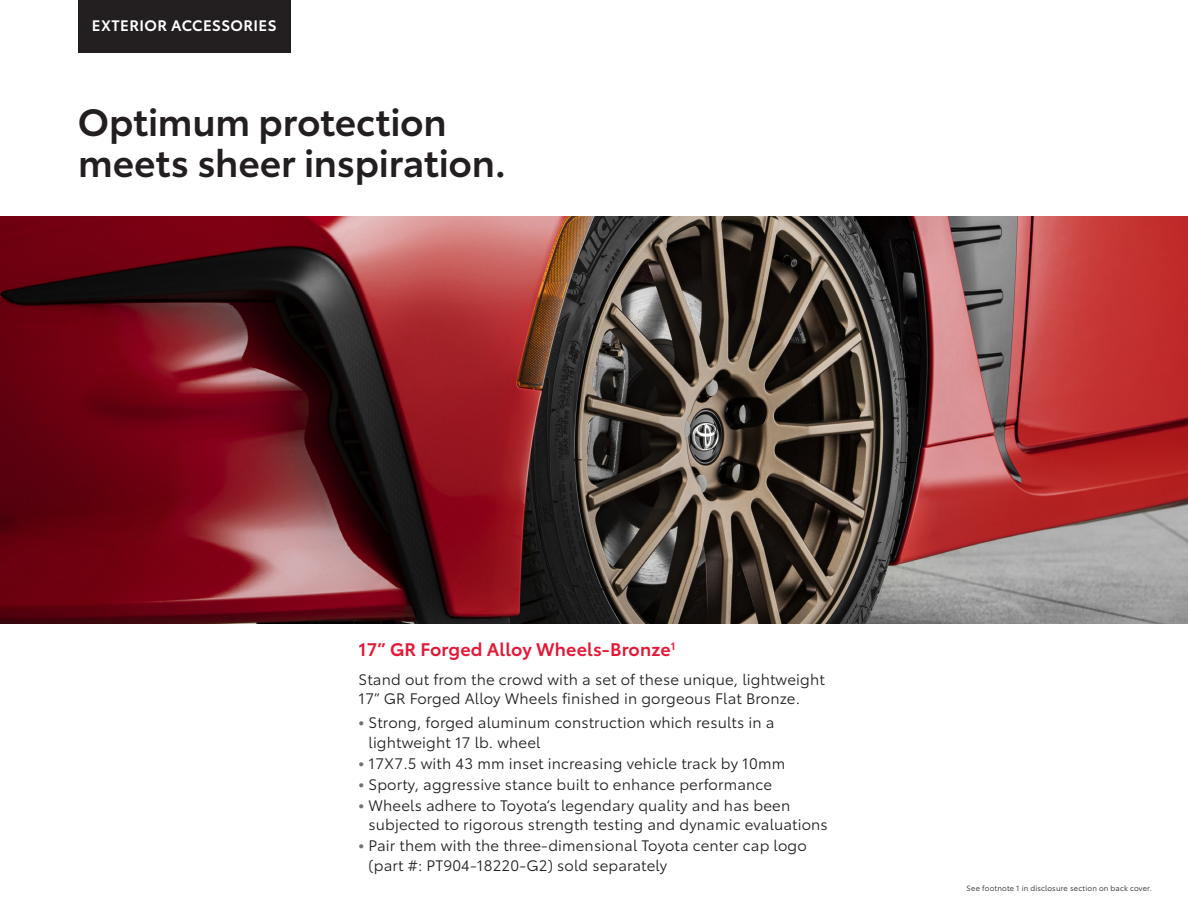
<style>
.page{position:relative;width:1188px;height:918px;background:#fff}
.page>*{position:absolute;margin:0;border:0;box-sizing:border-box;transform-origin:0 0}
._2019_Accessory_INTR{font:600 37.5px/41.2px "Toyota Type";letter-spacing:-.01em;color:#231f20}
.t1{font:600 18px "Toyota Type";letter-spacing:.01em;color:#e51836}
.t2{font:15px/19.5px "Toyota Type";letter-spacing:.01em;color:#231f20}
.t3{font:600 15px "Toyota Type";letter-spacing:.025em;color:#fff}
.t4{font:7.5px "Toyota Type";letter-spacing:.02em;color:#231f20}
.s1{font-weight:700;color:#717074}
</style>
<div class="page">
<div style="left:78px;top:0;width:212px;height:52px;background:#231f20"></div>
<img style="left:0;top:216px;width:1188px;height:408px">
<p class="t3" style="left:92px;top:14px;width:186px">EXTERIOR ACCESSORIES</p>
<p class="_2019_Accessory_INTR" style="left:78px;top:99px;width:430px">Optimum protection meets sheer inspiration.</p>
<p class="t1" style="left:358px;top:636px;width:319px">17” GR Forged Alloy Wheels-Bronze<sup>1</sup></p>
<p class="t2" style="left:358px;top:669px;width:468px">Stand out from the crowd with a set of these unique, lightweight<br>17” GR Forged Alloy Wheels finished in gorgeous Flat Bronze.</p>
<p class="t2" style="left:369px;top:712px;width:407px;text-indent:-10px"><span class="s1">•</span> Strong, forged aluminum construction which results in a lightweight 17 lb. wheel</p>
<p class="t2" style="left:358px;top:753px;width:428px"><span class="s1">•</span> 17X7.5 with 43 mm inset increasing vehicle track by 10mm</p>
<p class="t2" style="left:358px;top:774px;width:415px"><span class="s1">•</span> Sporty, aggressive stance built to enhance performance</p>
<p class="t2" style="left:369px;top:795px;width:461px;text-indent:-10px"><span class="s1">•</span> Wheels adhere to Toyota’s legendary quality and has been subjected to rigorous strength testing and dynamic evaluations</p>
<p class="t2" style="left:369px;top:835px;width:440px;text-indent:-10px"><span class="s1">•</span> Pair them with the three-dimensional Toyota center cap logo (part #: PT904-18220-G2) sold separately</p>
<p class="t4" style="left:967px;top:883px;width:187px">See footnote 1 in disclosure section on back cover.</p>
</div>
